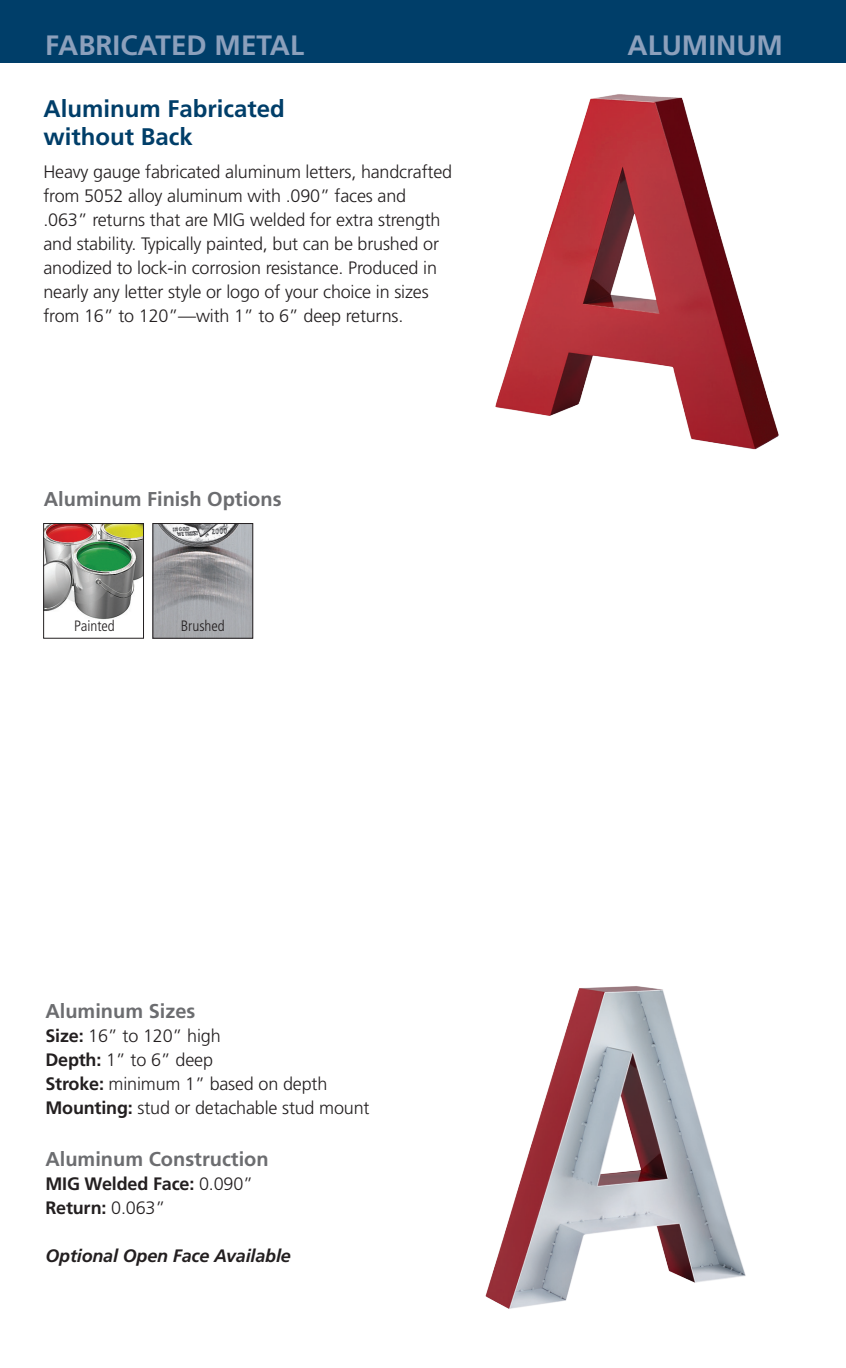
<style>
.page{position:relative;width:846px;height:1368px;background:#fff}
.page>*{position:absolute;margin:0;border:0;box-sizing:border-box;transform-origin:0 0}
.t1{font:700 28px "Frutiger LT Std";color:#8ca0bc}
.t2{font:700 24px/28px "Frutiger LT Std";color:#003e69}
.sub_heads{font:700 20px "Frutiger LT Std";color:#6c6d70}
.t3{font:300 18px/24px "Frutiger LT Std";letter-spacing:-.01em;color:#231f20}
.t4{font:700 18px "Frutiger LT Std";letter-spacing:-.01em;color:#231f20}
.t5{font:italic 700 18px "Frutiger LT Std";letter-spacing:-.01em;color:#231f20}
.t6{font:300 condensed 15px "Frutiger LT Std";color:#231f20}
.s1{font-weight:700}
.s2{font-weight:300}
</style>
<div class="page">
<div style="left:0;top:0;width:846px;height:63px;background:#003e69"></div>
<img style="left:495px;top:94px;width:284px;height:356px">
<img style="left:155px;top:525px;width:96px;height:111px">
<div style="left:153px;top:523px;width:100px;height:115px;border:1px solid #231f20"></div>
<img style="left:45px;top:525px;width:97px;height:95px">
<div style="left:43px;top:523px;width:101px;height:115px;border:1px solid #231f20"></div>
<img style="left:485px;top:986px;width:261px;height:323px">
<p class="t1" style="left:45px;top:29px;width:261px">FABRICATED METAL</p>
<p class="t1" style="left:627px;top:29px;width:157px">ALUMINUM</p>
<p class="t2" style="left:43px;top:95px;width:243px">Aluminum Fabricated without Back</p>
<p class="t3" style="left:43px;top:160px;width:410px">Heavy gauge fabricated aluminum letters, handcrafted from 5052 alloy aluminum with .090” faces and .063” returns that are MIG welded for extra strength and stability. Typically painted, but can be brushed or anodized to lock-in corrosion resistance. Produced in nearly any letter style or logo of your choice in sizes from 16” to 120”—with 1” to 6” deep returns.</p>
<p class="sub_heads" style="left:44px;top:487px;width:239px">Aluminum Finish Options</p>
<p class="t6" style="left:74px;top:617px;width:42px">Painted</p>
<p class="t6" style="left:181px;top:617px;width:46px">Brushed</p>
<p class="sub_heads" style="left:45px;top:999px;width:152px">Aluminum Sizes</p>
<p class="t3" style="left:45px;top:1024px;width:177px"><span class="s1">Size:</span> 16” to 120” high</p>
<p class="t3" style="left:45px;top:1048px;width:169px"><span class="s1">Depth:</span> 1” to 6” deep</p>
<p class="t3" style="left:45px;top:1072px;width:326px"><span class="s1">Stroke:</span> minimum 1” based on depth<br><span class="s1">Mounting:</span> stud or detachable stud mount</p>
<p class="sub_heads" style="left:45px;top:1147px;width:225px">Aluminum Construction</p>
<p class="t4" style="left:45px;top:1173px;width:209px">MIG Welded Face: <span class="s2">0.090”</span></p>
<p class="t4" style="left:45px;top:1197px;width:122px">Return: <span class="s2">0.063”</span></p>
<p class="t5" style="left:45px;top:1245px;width:247px">Optional Open Face Available</p>
</div>
